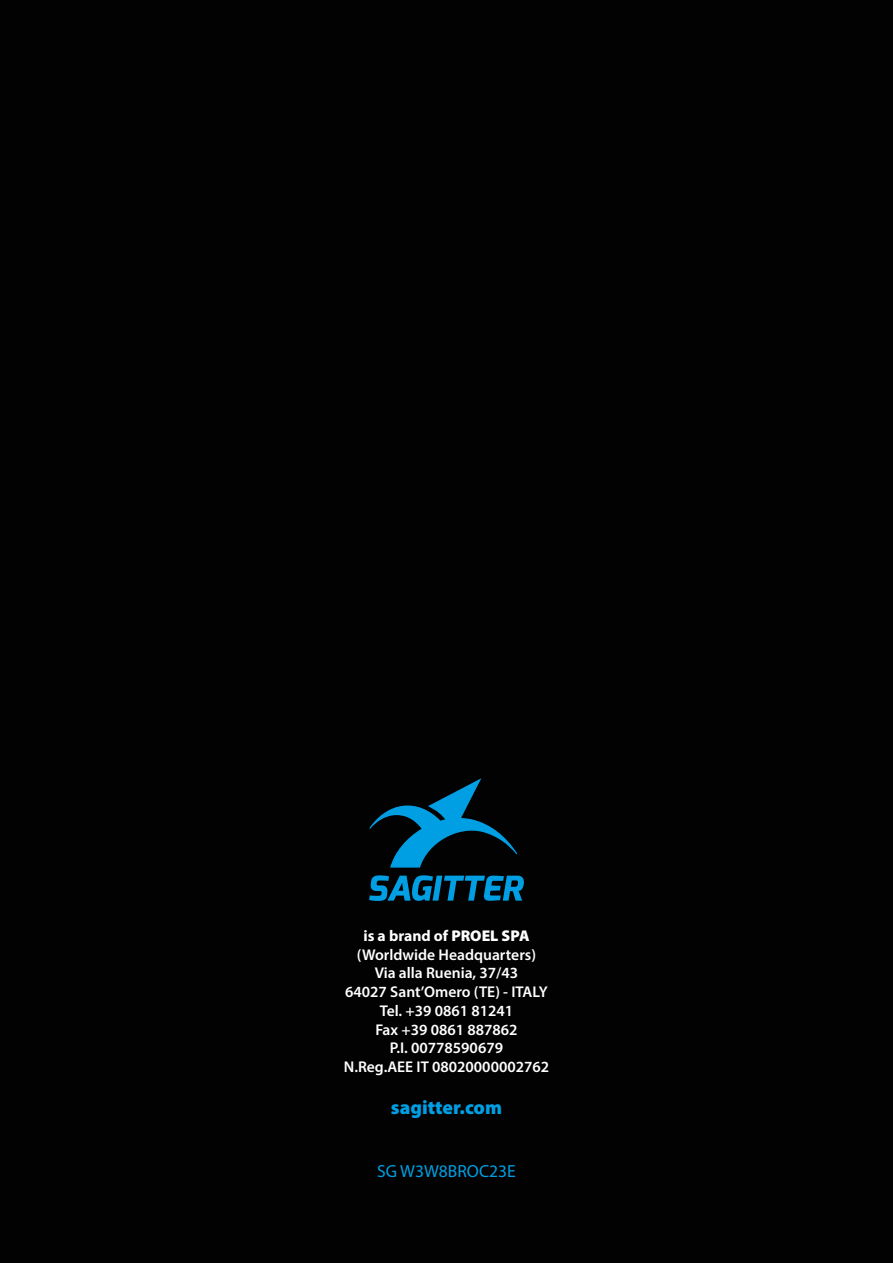
<style>
.page{position:relative;width:893px;height:1263px;background:#020203}
.page>*{position:absolute;margin:0;border:0;box-sizing:border-box;transform-origin:0 0}
.t1{font:900 19.5px "Myriad Pro";color:#009fe3}
.t2{font:17.55px "Myriad Pro";color:#009fe3}
.t3{font:600 15.6px/18.8px "Myriad Pro";color:#fff;text-align:center}
.s1{font-weight:700}
.s2{font-weight:900}
</style>
<div class="page">
<svg style="left:369px;top:778px;width:148px;height:90px"></svg>
<svg style="left:369px;top:875px;width:155px;height:26px"></svg>
<p class="t3" style="left:344px;top:926px;width:207px"><span class="s1">is a brand of</span> <span class="s2">PROEL SPA </span>(Worldwide Headquarters)<br>Via alla Ruenia, 37/43<br>64027 Sant’Omero (TE) - ITALY<br>Tel. +39 0861 81241<br>Fax +39 0861 887862<br>P.I. 00778590679<br>N.Reg.AEE IT 08020000002762</p>
<p class="t1" style="left:391px;top:1094px;width:113px">sagitter.com</p>
<p class="t2" style="left:377px;top:1160px;width:140px">SG W3W8BROC23E</p>
</div>
